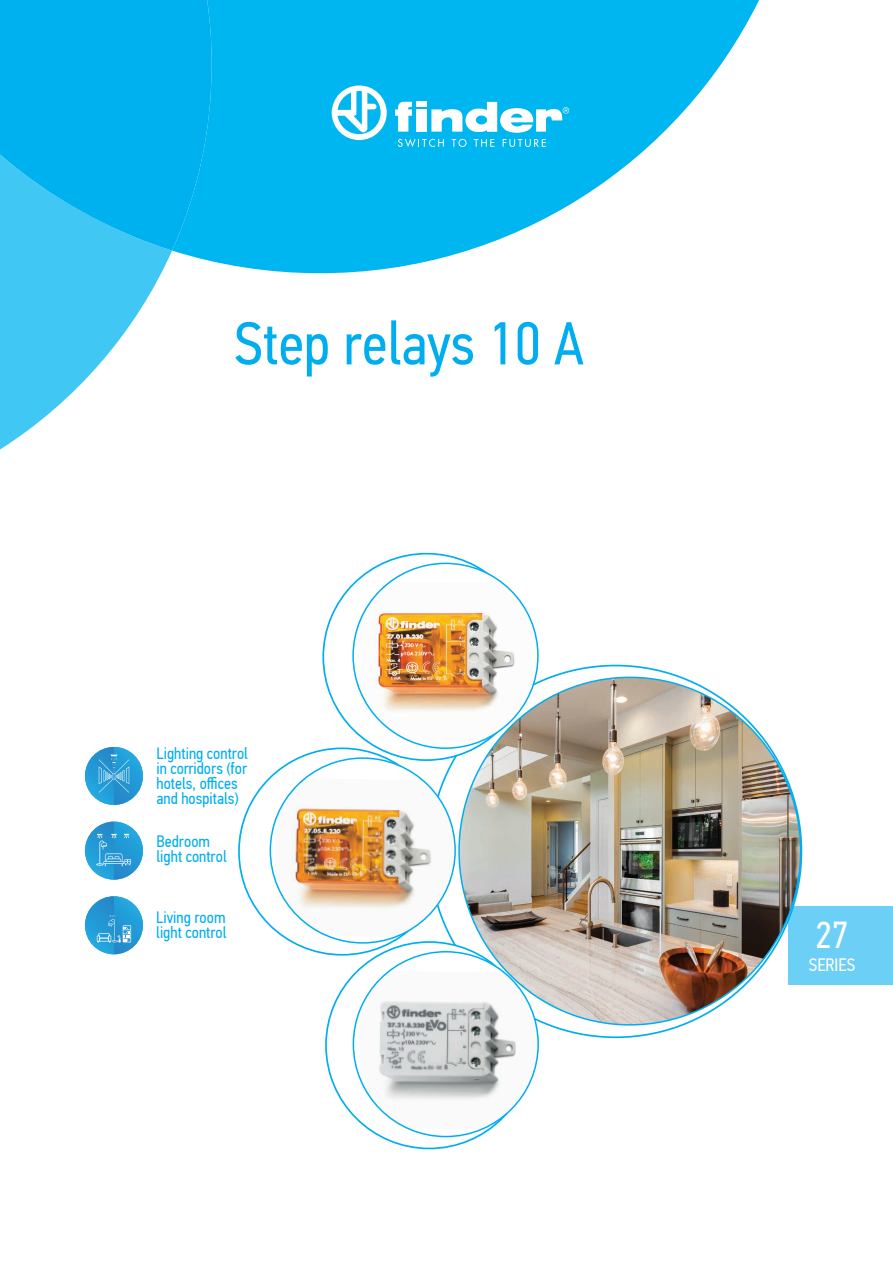
<style>
.page{position:relative;width:893px;height:1263px;background:#fff}
.page>*{position:absolute;margin:0;border:0;box-sizing:border-box;transform-origin:0 0}
.t1{font:60.6px "PF Din Text Cond Pro";color:#00aeef}
.t2{font:37.5px "PF Din Text Cond Pro";color:#fff}
.t3{font:18px "PF Din Text Cond Pro";color:#fff}
.t4{font:16.5px/15px "PF Din Text Cond Pro";color:#00aeef}
</style>
<div class="page">
<div style="left:788px;top:906px;width:105px;height:78px;background:#6bcff6"></div>
<img style="left:85px;top:896px;width:58px;height:58px">
<svg style="left:97px;top:915px;width:34px;height:27px"></svg>
<img style="left:85px;top:747px;width:58px;height:58px">
<svg style="left:99px;top:755px;width:30px;height:38px"></svg>
<img style="left:85px;top:822px;width:58px;height:58px">
<svg style="left:96px;top:834px;width:35px;height:32px"></svg>
<svg style="left:173px;top:0;width:586px;height:273px;fill:#00b6f0"></svg>
<svg style="left:0;top:251px;width:172px;height:198px;fill:#40c7f4"></svg>
<svg style="left:0;top:0;width:212px;height:251px;background:#08b4ef"></svg>
<svg style="left:332px;top:85px;width:55px;height:55px"></svg>
<svg style="left:431px;top:102px;width:138px;height:31px"></svg>
<svg style="left:395px;top:102px;width:17px;height:30px"></svg>
<div style="left:416px;top:109px;width:10px;height:23px;background:#fff"></div>
<div style="left:416px;top:102px;width:10px;height:5px;background:#fff"></div>
<svg style="left:398px;top:139px;width:46px;height:8px"></svg>
<svg style="left:452px;top:139px;width:15px;height:8px"></svg>
<svg style="left:474px;top:139px;width:20px;height:8px"></svg>
<svg style="left:503px;top:139px;width:43px;height:8px"></svg>
<svg style="left:547px;top:665px;width:255px;height:373px"></svg>
<svg style="left:238px;top:553px;width:301px;height:596px"></svg>
<img style="left:458px;top:676px;width:343px;height:349px">
<h1 class="t1" style="left:234px;top:308px;width:351px">Step relays 10 A</h1>
<p class="t4" style="left:156px;top:746px;width:93px">Lighting control in corridors (for hotels, offices and hospitals)</p>
<p class="t4" style="left:156px;top:834px;width:72px">Bedroom light control</p>
<p class="t4" style="left:156px;top:910px;width:72px">Living room light control</p>
<h2 class="t2" style="left:815px;top:913px;width:34px">27</h2>
<p class="t3" style="left:809px;top:954px;width:48px">SЕRIES</p>
</div>
